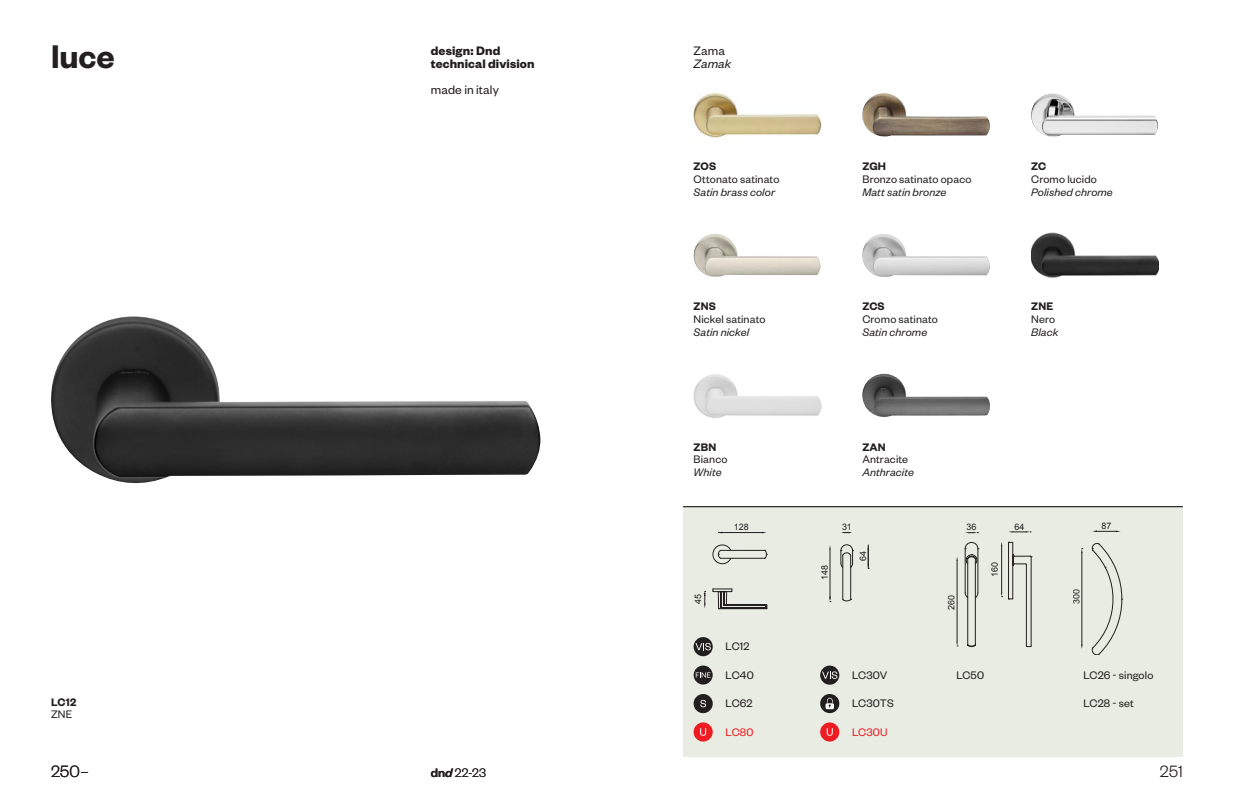
<style>
.page{position:relative;width:1234px;height:808px;background:#fff}
.page>*{position:absolute;margin:0;border:0;box-sizing:border-box;transform-origin:0 0}
.WK_-_Maniglie_Design{font:600 36px "Founders Grotesk";color:#231f20}
.t1{font:300 18px "Founders Grotesk";letter-spacing:-.005em;color:#231f20}
.Materiale{font:700 13.5px/12.8px "Founders Grotesk";letter-spacing:.01em;color:#231f20}
.t2{font:13.5px "Founders Grotesk";letter-spacing:.01em;color:#231f20}
.Materiale-2{font:italic 13.5px/12.8px "Founders Grotesk";letter-spacing:.005em;color:#231f20}
.t3{font:300 13.5px "Founders Grotesk";color:#231f20}
.Blocco_testo_FINITUR{font:12px/12.8px "Founders Grotesk";letter-spacing:.01em;color:#231f20}
.Blocco_testo_FINITUR-2{font:italic 12px/12.8px "Founders Grotesk";letter-spacing:.01em;color:#231f20}
.t4{font:12px "Founders Grotesk";letter-spacing:.02em;color:#ee1d23}
.Blocco_testo_FINITUR-3{font:600 12px "Founders Grotesk";color:#231f20}
.t5{font:8.85px "Arial";color:#231f20}
.s1{font-style:normal}
.s2{font-weight:600}
.s3{font-style:italic}
.s4{font-weight:600;font-style:normal}
.s5{font-weight:500}
.s6{font-weight:500;font-style:italic}
</style>
<div class="page">
<div style="left:683px;top:507px;width:499px;height:250px;background:#e9ece3"></div>
<hr style="left:683px;top:506px;width:499px;height:1px;background:#000001">
<img style="left:51px;top:316px;width:489px;height:168px">
<img style="left:693px;top:92px;width:128px;height:46px">
<svg style="left:820px;top:694px;width:19px;height:19px"></svg>
<svg style="left:825px;top:698px;width:8px;height:11px"></svg>
<svg style="left:820px;top:665px;width:19px;height:20px"></svg>
<svg style="left:821px;top:671px;width:16px;height:8px"></svg>
<svg style="left:1092px;top:530px;width:28px;height:2px"></svg>
<hr style="left:1081px;top:553px;width:1px;height:92px;background:#231f20">
<svg style="left:1091px;top:543px;width:33px;height:112px"></svg>
<svg style="left:867px;top:545px;width:2px;height:24px"></svg>
<hr style="left:829px;top:550px;width:1px;height:49px;background:#231f20">
<hr style="left:842px;top:555px;width:1px;height:44px;background:#231f20">
<hr style="left:850px;top:555px;width:1px;height:44px;background:#231f20">
<svg style="left:842px;top:599px;width:9px;height:2px"></svg>
<svg style="left:840px;top:544px;width:13px;height:24px"></svg>
<svg style="left:703px;top:591px;width:2px;height:17px"></svg>
<hr style="left:720px;top:532px;width:42px;height:1px;background:#231f20">
<svg style="left:712px;top:589px;width:55px;height:20px"></svg>
<hr style="left:720px;top:558px;width:44px;height:1px;background:#231f20">
<hr style="left:720px;top:550px;width:44px;height:1px;background:#231f20">
<svg style="left:764px;top:550px;width:3px;height:9px"></svg>
<svg style="left:712px;top:544px;width:19px;height:21px"></svg>
<img style="left:862px;top:93px;width:127px;height:44px">
<img style="left:693px;top:234px;width:127px;height:43px">
<img style="left:1031px;top:93px;width:126px;height:44px">
<img style="left:1031px;top:232px;width:127px;height:46px">
<img style="left:862px;top:234px;width:127px;height:43px">
<img style="left:862px;top:373px;width:127px;height:44px">
<hr style="left:956px;top:561px;width:1px;height:81px;background:#231f20">
<svg style="left:965px;top:532px;width:13px;height:1px"></svg>
<hr style="left:964px;top:549px;width:1px;height:43px;background:#231f20">
<hr style="left:977px;top:549px;width:1px;height:44px;background:#231f20">
<svg style="left:964px;top:592px;width:3px;height:6px"></svg>
<hr style="left:974px;top:559px;width:1px;height:86px;background:#231f20">
<hr style="left:967px;top:559px;width:1px;height:86px;background:#231f20">
<svg style="left:964px;top:542px;width:14px;height:22px"></svg>
<svg style="left:967px;top:644px;width:9px;height:3px"></svg>
<hr style="left:1001px;top:546px;width:1px;height:46px;background:#231f20">
<svg style="left:1009px;top:531px;width:21px;height:2px"></svg>
<hr style="left:1012px;top:543px;width:1px;height:55px;background:#231f20">
<hr style="left:1008px;top:542px;width:1px;height:57px;background:#231f20">
<hr style="left:1030px;top:557px;width:1px;height:89px;background:#231f20">
<hr style="left:1025px;top:565px;width:1px;height:81px;background:#231f20">
<svg style="left:1012px;top:554px;width:19px;height:12px"></svg>
<img style="left:693px;top:374px;width:128px;height:44px">
<svg style="left:693px;top:637px;width:19px;height:19px"></svg>
<svg style="left:695px;top:643px;width:15px;height:7px"></svg>
<div style="left:693px;top:665px;width:19px;height:19px;background:#231f20;border-radius:50%"></div>
<svg style="left:695px;top:672px;width:15px;height:6px"></svg>
<div style="left:693px;top:694px;width:19px;height:19px;background:#231f20;border-radius:50%"></div>
<svg style="left:700px;top:700px;width:6px;height:7px"></svg>
<div style="left:820px;top:722px;width:19px;height:19px;background:#ee1d23;border-radius:50%"></div>
<svg style="left:826px;top:728px;width:6px;height:8px"></svg>
<div style="left:693px;top:722px;width:19px;height:19px;background:#ee1d23;border-radius:50%"></div>
<svg style="left:700px;top:728px;width:6px;height:8px"></svg>
<p class="WK_-_Maniglie_Design" style="left:51px;top:34px;width:65px">luce</p>
<p class="Blocco_testo_FINITUR-3" style="left:51px;top:694px;width:27px">LC12</p>
<p class="Blocco_testo_FINITUR" style="left:51px;top:707px;width:23px">ZNE</p>
<p class="Materiale" style="left:431px;top:44px;width:105px">design: Dnd technical division</p>
<p class="t2" style="left:431px;top:81px;width:70px">made in italy</p>
<p class="Materiale-2" style="left:693px;top:44px;width:39px"><span class="s1">Zama<br></span>Zamak</p>
<p class="Blocco_testo_FINITUR" style="left:693px;top:159px;width:87px"><span class="s2">ZOS<br></span>Ottonato satinato<br><span class="s3">Satin brass color</span></p>
<p class="Blocco_testo_FINITUR" style="left:693px;top:299px;width:73px"><span class="s2">ZNS<br></span>Nickel satinato<br><span class="s3">Satin nickel</span></p>
<p class="Blocco_testo_FINITUR" style="left:862px;top:159px;width:110px"><span class="s2">ZGH<br></span>Bronzo satinato opaco<br><span class="s3">Matt satin bronze</span></p>
<p class="Blocco_testo_FINITUR" style="left:862px;top:299px;width:77px"><span class="s2">ZCS<br></span>Cromo satinato<br><span class="s3">Satin chrome</span></p>
<p class="Blocco_testo_FINITUR-2" style="left:1030px;top:159px;width:83px"><span class="s4">ZC<br></span><span class="s1">Cromo lucido<br></span>Polished chrome</p>
<p class="Blocco_testo_FINITUR-2" style="left:1030px;top:299px;width:29px"><span class="s4">ZNE<br></span><span class="s1">Nero<br></span>Black</p>
<p class="Blocco_testo_FINITUR" style="left:693px;top:440px;width:35px"><span class="s2">ZBN<br></span>Bianco<br><span class="s3">White</span></p>
<p class="Blocco_testo_FINITUR-2" style="left:862px;top:440px;width:53px"><span class="s4">ZAN<br></span><span class="s1">Antracite<br></span>Anthracite</p>
<p class="t5" style="left:733px;top:521px;width:16px">128</p>
<p class="t5" style="left:818px;top:580px;width:16px;rotate:-90deg">148</p>
<p class="t5" style="left:841px;top:521px;width:11px">31</p>
<p class="t5" style="left:856px;top:561px;width:11px;rotate:-90deg">64</p>
<p class="t5" style="left:1101px;top:520px;width:11px">87</p>
<p class="t5" style="left:1014px;top:521px;width:11px">64</p>
<p class="t5" style="left:966px;top:521px;width:11px">36</p>
<p class="t5" style="left:1106px;top:521px;width:11px">64</p>
<p class="t5" style="left:988px;top:577px;width:16px;rotate:-90deg">160</p>
<p class="t5" style="left:1100px;top:521px;width:11px">54</p>
<p class="t5" style="left:692px;top:604px;width:11px;rotate:-90deg">45</p>
<p class="t5" style="left:945px;top:610px;width:16px;rotate:-90deg">260</p>
<p class="t5" style="left:1070px;top:604px;width:16px;rotate:-90deg">300</p>
<p class="Blocco_testo_FINITUR" style="left:725px;top:640px;width:25px">LC12</p>
<p class="Blocco_testo_FINITUR" style="left:1083px;top:668px;width:71px">LC26 - singolo</p>
<p class="Blocco_testo_FINITUR" style="left:725px;top:668px;width:30px">LC40</p>
<p class="Blocco_testo_FINITUR" style="left:725px;top:696px;width:29px">LC62</p>
<p class="Blocco_testo_FINITUR" style="left:1083px;top:696px;width:52px">LC28 - set</p>
<p class="Blocco_testo_FINITUR" style="left:852px;top:668px;width:37px">LC30V</p>
<p class="Blocco_testo_FINITUR" style="left:956px;top:668px;width:29px">LC50</p>
<p class="Blocco_testo_FINITUR" style="left:852px;top:696px;width:43px">LC30TS</p>
<p class="t4" style="left:725px;top:725px;width:29px">LC80</p>
<p class="t4" style="left:852px;top:725px;width:37px">LC30U</p>
<h2 class="t1" style="left:51px;top:760px;width:40px">250–</h2>
<p class="t3" style="left:431px;top:764px;width:57px"><span class="s5">dn</span><span class="s6">d</span> 22-23</p>
<h2 class="t1" style="left:1159px;top:760px;width:25px">251</h2>
</div>
